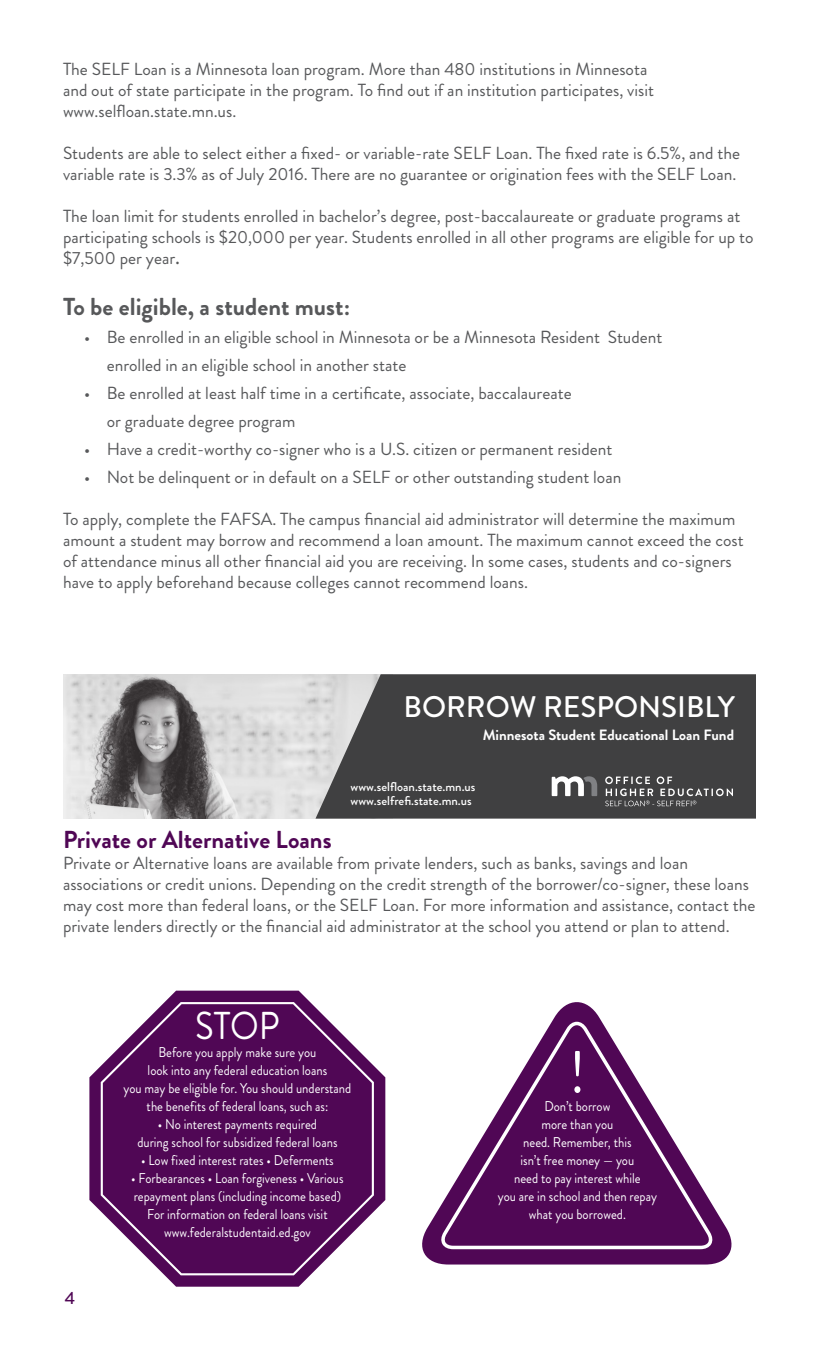
<style>
.page{position:relative;width:819px;height:1355px;background:#fff}
.page>*{position:absolute;margin:0;border:0;box-sizing:border-box;transform-origin:0 0}
.Numbered_Text{font:59.15px "Brandon Grotesque";color:#fff;scale:.9 1}
.Numbered_Text-2{font:38.85px "Brandon Grotesque";color:#fff;scale:.9 1}
.t1{font:500 29.75px "Brandon Grotesque";color:#fff}
.t2{font:700 24.5px "Brandon Grotesque";color:#57585a}
.t3{font:700 24.5px "Brandon Grotesque";color:#500755}
.t4{font:17.5px/21px "Brandon Grotesque";color:#57585a}
.h2{font:500 17.5px "Brandon Grotesque";color:#500755}
.t5{font:700 14.88px "Brandon Grotesque";color:#fff}
.Numbered_Text-3{font:14.17px "Brandon Grotesque";color:#fff;scale:.9 1}
.t6{font:500 12.78px/13.8px "Brandon Grotesque";color:#fff}
.s1{font-family:"Meta"}
</style>
<div class="page">
<svg style="left:89px;top:990px;width:296px;height:296px"></svg>
<svg style="left:101px;top:1002px;width:273px;height:273px;background:#67276b"></svg>
<svg style="left:422px;top:1002px;width:310px;height:262px"></svg>
<svg style="left:441px;top:1021px;width:272px;height:228px;fill:#500755"></svg>
<img style="left:63px;top:674px;width:253px;height:144px">
<svg style="left:316px;top:674px;width:440px;height:144px;background:#4d4d4e"></svg>
<svg style="left:552px;top:776px;width:45px;height:20px"></svg>
<svg style="left:605px;top:776px;width:128px;height:30px;background:#5d5d5e"></svg>
<p class="t4" style="left:63px;top:59px;width:586px">The SELF Loan is a Minnesota loan program. More than 480 institutions in Minnesota</p>
<p class="t4" style="left:63px;top:80px;width:593px">and out of state participate in the program. To find out if an institution participates, visit</p>
<p class="t4" style="left:63px;top:101px;width:175px">www.selfloan.state.mn.us.</p>
<p class="t4" style="left:63px;top:143px;width:679px">Students are able to select either a fixed- or variable-rate SELF Loan. The fixed rate is 6.5%, and the variable rate is 3.3% as of July 2016. There are no guarantee or origination fees with the SELF Loan.</p>
<p class="t4" style="left:63px;top:206px;width:692px">The loan limit for students enrolled in bachelor’s degree, post-baccalaureate or graduate programs at participating schools is $20,000 per year. Students enrolled in all other programs are eligible for up to $7,500 per year<span class="s1">.</span></p>
<p class="t2" style="left:63px;top:289px;width:289px">To be eligible, a student must:</p>
<p class="t4" style="left:84px;top:326px;width:580px">• Be enrolled in an eligible school in Minnesota or be a Minnesota Resident Student</p>
<p class="t4" style="left:107px;top:354px;width:301px">enrolled in an eligible school in another state</p>
<p class="t4" style="left:84px;top:382px;width:489px">• Be enrolled at least half time in a certificate, associate, baccalaureate</p>
<p class="t4" style="left:107px;top:410px;width:190px">or graduate degree program</p>
<p class="t4" style="left:84px;top:438px;width:530px">• Have a credit-worthy co-signer who is a U.S. citizen or permanent resident</p>
<p class="t4" style="left:84px;top:466px;width:539px">• Not be delinquent or in default on a SELF or other outstanding student loan</p>
<p class="t4" style="left:63px;top:508px;width:682px">To apply, complete the FAFSA. The campus financial aid administrator will determine the maximum amount a student may borrow and recommend a loan amount. The maximum cannot exceed the cost of attendance minus all other financial aid you are receiving. In some cases, students and co-signers have to apply beforehand because colleges cannot recommend loans.</p>
<p class="t1" style="left:404px;top:686px;width:333px">BORROW RESPONSIBLY</p>
<p class="t5" style="left:483px;top:724px;width:253px">Minnesota Student Educational Loan Fund</p>
<p class="t6" style="left:351px;top:780px;width:126px">www.selfloan.state.mn.us www.selfrefi.state.mn.us</p>
<p class="t3" style="left:63px;top:822px;width:270px">Private or Alternative Loans</p>
<p class="t4" style="left:63px;top:853px;width:694px">Private or Alternative loans are available from private lenders, such as banks, savings and loan associations or credit unions. Depending on the credit strength of the borrower/co-signer, these loans may cost more than federal loans, or the SELF Loan. For more information and assistance, contact the private lenders directly or the financial aid administrator at the school you attend or plan to attend.</p>
<p class="h2" style="left:65px;top:1286px;width:12px">4</p>
<p class="Numbered_Text-2" style="left:195px;top:998px;width:95px">STOP</p>
<p class="Numbered_Text-3" style="left:158px;top:1042px;width:177px">Before you apply make sure you</p>
<p class="Numbered_Text-3" style="left:148px;top:1060px;width:201px">look into any federal education loans</p>
<p class="Numbered_Text-3" style="left:124px;top:1078px;width:255px">you may be eligible for. You should understand</p>
<p class="Numbered_Text-3" style="left:147px;top:1096px;width:203px">the benefits of federal loans, such as:</p>
<p class="Numbered_Text-3" style="left:158px;top:1114px;width:178px">• No interest payments required</p>
<p class="Numbered_Text-3" style="left:137px;top:1132px;width:224px">during school for subsidized federal loans</p>
<p class="Numbered_Text-3" style="left:141px;top:1150px;width:216px">• Low fixed interest rates • Deferments</p>
<p class="Numbered_Text-3" style="left:131px;top:1167px;width:238px">• Forbearances • Loan forgiveness • Various</p>
<p class="Numbered_Text-3" style="left:134px;top:1185px;width:232px">repayment plans (including income based)</p>
<p class="Numbered_Text-3" style="left:147px;top:1203px;width:202px">For information on federal loans visit</p>
<p class="Numbered_Text-3" style="left:164px;top:1221px;width:165px">www.federalstudentaid.ed.gov</p>
<p class="Numbered_Text" style="left:569px;top:1031px;width:19px">!</p>
<p class="Numbered_Text-3" style="left:544px;top:1096px;width:75px">Don’t borrow</p>
<p class="Numbered_Text-3" style="left:541px;top:1114px;width:82px">more than you</p>
<p class="Numbered_Text-3" style="left:523px;top:1132px;width:122px">need. Remember, this</p>
<p class="Numbered_Text-3" style="left:521px;top:1150px;width:128px">isn’t free money — you</p>
<p class="Numbered_Text-3" style="left:514px;top:1168px;width:142px">need to pay interest while</p>
<p class="Numbered_Text-3" style="left:498px;top:1186px;width:178px">you are in school and then repay</p>
<p class="Numbered_Text-3" style="left:529px;top:1204px;width:109px">what you borrowed.</p>
</div>
